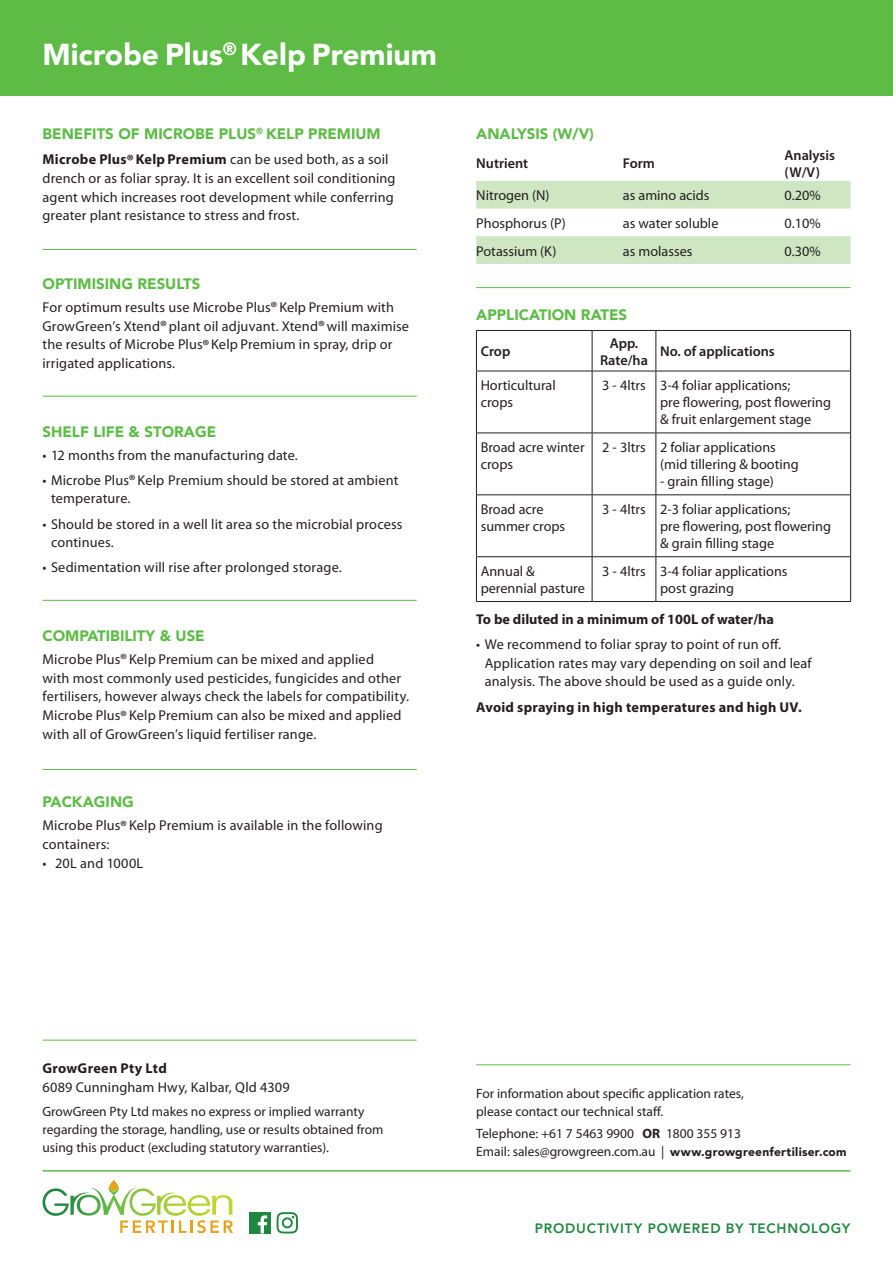
<style>
.page{position:relative;width:893px;height:1263px;background:#fff}
.page>*{position:absolute;margin:0;border:0;box-sizing:border-box;transform-origin:0 0}
.t1{font:900 30px "Avenir LT Std";color:#fff}
.t2{font:900 15px "Avenir LT Std";color:#5dbb46}
.t3{font:14.25px/18.8px "Myriad Pro";letter-spacing:.01em;color:#231f20}
.t4{font:700 14.25px "Myriad Pro";letter-spacing:.015em;color:#231f20}
.t5{font:600 14.25px/17.1px "Myriad Pro";color:#231f20}
.t6{font:13.5px/18px "Myriad Pro";color:#231f20}
.t7{font:800 13.5px "Avenir LT Std";letter-spacing:.06em;color:#208640}
.s1{font-weight:700}
.s2{font-weight:700;font-size:16.5px}
.s3{font-size:16.5px}
.s4{font-family:"Avenir LT Std";font-weight:900;font-size:12px}
</style>
<div class="page">
<div style="left:0;top:0;width:893px;height:96px;background:#5dbb46"></div>
<hr style="left:43px;top:1170px;width:807px;height:1px;background:#5dbb46">
<svg style="left:43px;top:1180px;width:190px;height:53px"></svg>
<svg style="left:476px;top:181px;width:374px;height:83px"></svg>
<hr style="left:476px;top:330px;width:116px;height:1px;background:#231f20">
<hr style="left:476px;top:331px;width:1px;height:40px;background:#231f20">
<hr style="left:592px;top:330px;width:64px;height:1px;background:#231f20">
<hr style="left:592px;top:331px;width:1px;height:40px;background:#231f20">
<hr style="left:656px;top:330px;width:195px;height:1px;background:#231f20">
<hr style="left:656px;top:331px;width:1px;height:40px;background:#231f20">
<hr style="left:850px;top:331px;width:1px;height:40px;background:#231f20">
<hr style="left:476px;top:371px;width:116px;height:1px;background:#231f20">
<hr style="left:476px;top:371px;width:1px;height:62px;background:#231f20">
<hr style="left:592px;top:371px;width:64px;height:1px;background:#231f20">
<hr style="left:592px;top:371px;width:1px;height:62px;background:#231f20">
<hr style="left:656px;top:371px;width:195px;height:1px;background:#231f20">
<hr style="left:656px;top:371px;width:1px;height:62px;background:#231f20">
<hr style="left:850px;top:371px;width:1px;height:62px;background:#231f20">
<hr style="left:476px;top:433px;width:116px;height:1px;background:#231f20">
<hr style="left:476px;top:433px;width:1px;height:62px;background:#231f20">
<hr style="left:592px;top:433px;width:64px;height:1px;background:#231f20">
<hr style="left:592px;top:433px;width:1px;height:62px;background:#231f20">
<hr style="left:656px;top:433px;width:195px;height:1px;background:#231f20">
<hr style="left:656px;top:433px;width:1px;height:62px;background:#231f20">
<hr style="left:850px;top:433px;width:1px;height:62px;background:#231f20">
<hr style="left:476px;top:495px;width:116px;height:1px;background:#231f20">
<hr style="left:476px;top:495px;width:1px;height:61px;background:#231f20">
<hr style="left:592px;top:495px;width:64px;height:1px;background:#231f20">
<hr style="left:592px;top:495px;width:1px;height:61px;background:#231f20">
<hr style="left:656px;top:495px;width:195px;height:1px;background:#231f20">
<hr style="left:656px;top:495px;width:1px;height:61px;background:#231f20">
<hr style="left:850px;top:495px;width:1px;height:61px;background:#231f20">
<hr style="left:476px;top:556px;width:116px;height:1px;background:#231f20">
<hr style="left:476px;top:557px;width:1px;height:44px;background:#231f20">
<hr style="left:592px;top:556px;width:64px;height:1px;background:#231f20">
<hr style="left:592px;top:557px;width:1px;height:44px;background:#231f20">
<hr style="left:656px;top:556px;width:195px;height:1px;background:#231f20">
<hr style="left:656px;top:557px;width:1px;height:44px;background:#231f20">
<hr style="left:850px;top:557px;width:1px;height:44px;background:#231f20">
<hr style="left:476px;top:601px;width:116px;height:1px;background:#231f20">
<hr style="left:592px;top:601px;width:64px;height:1px;background:#231f20">
<hr style="left:656px;top:601px;width:195px;height:1px;background:#231f20">
<svg style="left:249px;top:1212px;width:22px;height:21px"></svg>
<svg style="left:277px;top:1212px;width:21px;height:21px"></svg>
<hr style="left:476px;top:287px;width:374px;height:1px;background:#5dbb46">
<hr style="left:43px;top:249px;width:374px;height:1px;background:#5dbb46">
<hr style="left:43px;top:396px;width:374px;height:1px;background:#5dbb46">
<hr style="left:43px;top:600px;width:374px;height:1px;background:#5dbb46">
<hr style="left:43px;top:769px;width:374px;height:1px;background:#5dbb46">
<hr style="left:43px;top:1040px;width:374px;height:1px;background:#5dbb46">
<hr style="left:476px;top:1064px;width:374px;height:1px;background:#5dbb46">
<h1 class="t1" style="left:43px;top:37px;width:396px">Microbe Plus<sup>®</sup> Kelp Premium</h1>
<p class="t2" style="left:43px;top:125px;width:340px">BENEFITS OF MICROBE PLUS<sup>®</sup> KELP PREMIUM</p>
<p class="t3" style="left:43px;top:150px;width:355px"><span class="s1">Microbe Plus</span><span class="s2">®</span> <span class="s1">Kelp Premium</span> can be used both, as a soil drench or as foliar spray. It is an excellent soil conditioning agent which increases root development while conferring greater plant resistance to stress and frost.</p>
<p class="t2" style="left:43px;top:275px;width:159px">OPTIMISING RESULTS</p>
<p class="t3" style="left:43px;top:297px;width:368px">For optimum results use Microbe Plus<span class="s3">®</span> Kelp Premium with GrowGreen’s Xtend<span class="s3">®</span> plant oil adjuvant. Xtend<span class="s3">®</span> will maximise the results of Microbe Plus<span class="s3">®</span> Kelp Premium in spray, drip or irrigated applications.</p>
<p class="t2" style="left:43px;top:422px;width:175px">SHELF LIFE &amp; STORAGE</p>
<p class="t3" style="left:43px;top:445px;width:257px">• 12 months from the manufacturing date.</p>
<p class="t3" style="left:51px;top:470px;width:349px;text-indent:-9px">• Microbe Plus<span class="s3">®</span> Kelp Premium should be stored at ambient temperature.</p>
<p class="t3" style="left:51px;top:514px;width:353px;text-indent:-9px">• Should be stored in a well lit area so the microbial process continues.</p>
<p class="t3" style="left:43px;top:558px;width:301px">• Sedimentation will rise after prolonged storage.</p>
<p class="t2" style="left:43px;top:626px;width:164px">COMPATIBILITY &amp; USE</p>
<p class="t3" style="left:43px;top:649px;width:368px">Microbe Plus<span class="s3">®</span> Kelp Premium can be mixed and applied<br>with most commonly used pesticides, fungicides and other fertilisers, however always check the labels for compatibility.<br>Microbe Plus<span class="s3">®</span> Kelp Premium can also be mixed and applied with all of GrowGreen’s liquid fertiliser range.</p>
<p class="t2" style="left:43px;top:793px;width:93px">PACKAGING</p>
<p class="t3" style="left:43px;top:816px;width:342px">Microbe Plus<span class="s3">®</span> Kelp Premium is available in the following containers:</p>
<p class="t3" style="left:43px;top:853px;width:102px">• 20L and 1000L</p>
<p class="t2" style="left:476px;top:125px;width:119px">ANALYSIS (W/V)</p>
<p class="t5" style="left:476px;top:154px;width:53px">Nutrient</p>
<p class="t5" style="left:623px;top:154px;width:34px">Form</p>
<p class="t5" style="left:784px;top:146px;width:52px">Analysis (W/V)</p>
<p class="t3" style="left:476px;top:186px;width:75px">Nitrogen (N)</p>
<p class="t3" style="left:623px;top:186px;width:88px">as amino acids</p>
<p class="t3" style="left:784px;top:186px;width:38px">0.20%</p>
<p class="t3" style="left:476px;top:213px;width:91px">Phosphorus (P)</p>
<p class="t3" style="left:623px;top:213px;width:97px">as water soluble</p>
<p class="t3" style="left:784px;top:213px;width:38px">0.10%</p>
<p class="t3" style="left:476px;top:241px;width:82px">Potassium (K)</p>
<p class="t3" style="left:623px;top:241px;width:71px">as molasses</p>
<p class="t3" style="left:784px;top:241px;width:38px">0.30%</p>
<p class="t2" style="left:476px;top:306px;width:152px">APPLICATION RATES</p>
<p class="t5" style="left:481px;top:342px;width:31px">Crop</p>
<p class="t5" style="left:600px;top:334px;width:49px;text-align:center">App.<br>Rate/ha</p>
<p class="t5" style="left:660px;top:342px;width:116px">No. of applications</p>
<p class="t3" style="left:481px;top:377px;width:77px;line-height:17.1px">Horticultural crops</p>
<p class="t3" style="left:660px;top:377px;width:173px;line-height:17.1px;text-indent:-58px">3 - 4ltrs 3-4 foliar applications;<br>pre flowering, post flowering &amp; fruit enlargement stage</p>
<p class="t3" style="left:481px;top:439px;width:106px;line-height:17.1px">Broad acre winter crops</p>
<p class="t3" style="left:660px;top:439px;width:140px;line-height:17.1px;text-indent:-58px">2 - 3ltrs 2 foliar applications (mid tillering &amp; booting</p>
<p class="t3" style="left:660px;top:472px;width:115px">- grain filling stage)</p>
<p class="t3" style="left:481px;top:500px;width:86px;line-height:17.1px">Broad acre summer crops</p>
<p class="t3" style="left:660px;top:500px;width:173px;line-height:17.1px;text-indent:-58px">3 - 4ltrs 2-3 foliar applications;<br>pre flowering, post flowering &amp; grain filling stage</p>
<p class="t3" style="left:481px;top:562px;width:106px;line-height:17.1px">Annual &amp; perennial pasture</p>
<p class="t3" style="left:602px;top:562px;width:187px;line-height:17.1px;text-align:center">3 - 4ltrs 3-4 foliar applications post grazing</p>
<p class="t4" style="left:476px;top:610px;width:299px">To be diluted in a minimum of 100L of water/ha</p>
<p class="t3" style="left:485px;top:634px;width:328px;text-indent:-9px">• We recommend to foliar spray to point of run off.<br>Application rates may vary depending on soil and leaf analysis. The above should be used as a guide only.</p>
<p class="t4" style="left:476px;top:697px;width:327px">Avoid spraying in high temperatures and high UV.</p>
<p class="t4" style="left:43px;top:1059px;width:126px">GrowGreen Pty Ltd</p>
<p class="t3" style="left:43px;top:1077px;width:249px">6089 Cunningham Hwy, Kalbar, Qld 4309</p>
<p class="t6" style="left:43px;top:1102px;width:343px">GrowGreen Pty Ltd makes no express or implied warranty regarding the storage, handling, use or results obtained from using this product (excluding statutory warranties).</p>
<p class="t6" style="left:476px;top:1084px;width:269px">For information about specific application rates, please contact our technical staff.</p>
<p class="t6" style="left:476px;top:1124px;width:372px">Telephone: +61 7 5463 9900 <span class="s1">OR</span> 1800 355 913<br>Email: sales@growgreen.com.au | <span class="s4">www.growgreenfertiliser.com</span></p>
<p class="t7" style="left:535px;top:1220px;width:317px">PRODUCTIVITY POWERED BY TECHNOLOGY</p>
</div>
